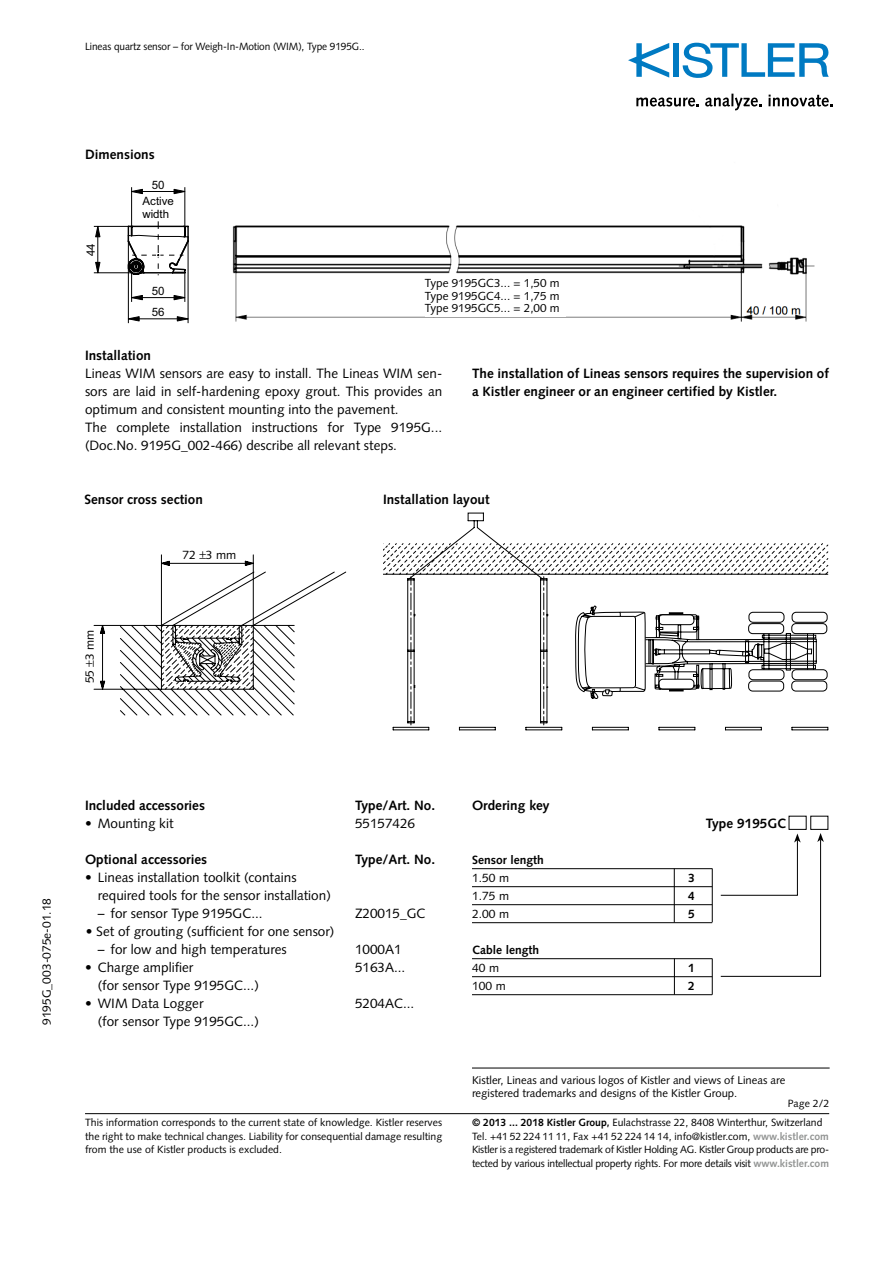
<style>
.page{position:relative;width:893px;height:1263px;background:#fff}
.page>*{position:absolute;margin:0;border:0;box-sizing:border-box;transform-origin:0 0}
.t1{font:13.5px/18px "Syntax LT Std";color:#000}
.t2{font:700 13.5px/18px "Syntax LT Std";color:#000}
.t3{font:12px "Syntax LT Std";color:#000}
.t4{font:700 12px "Syntax LT Std";color:#000}
.t5{font:12px "Syntax";color:#000}
.t6{font:11.7px/12.3px "Syntax LT Std";color:#000;text-align:justify}
.t7{font:11.55px/12.9px "Arial";letter-spacing:.005em;color:#000}
.t8{font:11.25px/13.5px "Syntax LT Std";color:#000}
.t9{font:10.5px/13.5px "Syntax LT Std";letter-spacing:-.01em;color:#000}
.t10{font:10.5px "Syntax LT Std";letter-spacing:-.01em;color:#000;scale:.96 1}
.s1{font-weight:700}
.s2{font-weight:700;color:#929493}
</style>
<div class="page">
<hr style="left:85px;top:1113px;width:744px;height:1px;background:#000">
<div style="left:673px;top:43px;width:6px;height:34px;background:#007ac2"></div>
<svg style="left:683px;top:43px;width:146px;height:35px"></svg>
<svg style="left:628px;top:43px;width:41px;height:35px"></svg>
<svg style="left:636px;top:98px;width:63px;height:9px"></svg>
<svg style="left:705px;top:94px;width:57px;height:16px"></svg>
<svg style="left:768px;top:95px;width:65px;height:12px"></svg>
<hr style="left:94px;top:226px;width:39px;height:1px;background:#000">
<hr style="left:94px;top:272px;width:38px;height:1px;background:#000">
<hr style="left:98px;top:226px;width:1px;height:47px;background:#000">
<hr style="left:132px;top:191px;width:53px;height:1px;background:#000">
<hr style="left:185px;top:187px;width:1px;height:40px;background:#000">
<hr style="left:131px;top:187px;width:1px;height:39px;background:#000">
<hr style="left:128px;top:319px;width:60px;height:1px;background:#000">
<hr style="left:128px;top:235px;width:1px;height:88px;background:#000">
<hr style="left:188px;top:237px;width:1px;height:86px;background:#000">
<hr style="left:131px;top:272px;width:1px;height:30px;background:#000">
<hr style="left:185px;top:272px;width:1px;height:30px;background:#000">
<svg style="left:95px;top:226px;width:5px;height:11px"></svg>
<svg style="left:95px;top:262px;width:5px;height:11px"></svg>
<svg style="left:174px;top:189px;width:11px;height:5px"></svg>
<svg style="left:131px;top:189px;width:12px;height:5px"></svg>
<svg style="left:128px;top:316px;width:12px;height:5px"></svg>
<svg style="left:177px;top:316px;width:11px;height:5px"></svg>
<svg style="left:121px;top:221px;width:68px;height:79px"></svg>
<svg style="left:392px;top:723px;width:436px;height:7px"></svg>
<svg style="left:383px;top:513px;width:446px;height:210px"></svg>
<hr style="left:472px;top:868px;width:240px;height:1px;background:#000">
<hr style="left:472px;top:886px;width:240px;height:1px;background:#000">
<hr style="left:472px;top:904px;width:240px;height:1px;background:#000">
<hr style="left:472px;top:922px;width:240px;height:1px;background:#000">
<hr style="left:472px;top:958px;width:240px;height:1px;background:#000">
<hr style="left:472px;top:976px;width:240px;height:1px;background:#000">
<hr style="left:472px;top:994px;width:240px;height:1px;background:#000">
<div style="left:789px;top:816px;width:17px;height:14px;border:1px solid #000"></div>
<div style="left:810px;top:816px;width:18px;height:14px;border:1px solid #000"></div>
<hr style="left:674px;top:868px;width:1px;height:54px;background:#000">
<hr style="left:712px;top:868px;width:1px;height:54px;background:#000">
<hr style="left:712px;top:958px;width:1px;height:37px;background:#000">
<hr style="left:674px;top:958px;width:1px;height:37px;background:#000">
<svg style="left:720px;top:833px;width:104px;height:144px"></svg>
<hr style="left:472px;top:1068px;width:358px;height:1px;background:#000">
<img style="left:232px;top:225px;width:583px;height:97px">
<div style="left:425px;top:279px;width:140px;height:38px;background:#fff"></div>
<svg style="left:93px;top:554px;width:253px;height:162px"></svg>
<p class="t10" style="left:85px;top:41px;width:293px">Lineas quartz sensor – for Weigh-In-Motion (WIM), Type 9195G..</p>
<p class="t2" style="left:85px;top:145px;width:71px">Dimensions</p>
<p class="t7" style="left:152px;top:179px;width:14px">50</p>
<p class="t7" style="left:85px;top:256px;width:14px;rotate:-90deg">44</p>
<p class="t7" style="left:142px;top:195px;width:33px">Active width</p>
<p class="t6" style="left:425px;top:277px;width:136px">Type 9195GC3... = 1,50 m Type 9195GC4... = 1,75 m Type 9195GC5... = 2,00 m</p>
<p class="t7" style="left:152px;top:285px;width:14px">50</p>
<p class="t7" style="left:430px;top:280px;width:130px;text-align:justify">Type 9195G.3.. = 1,50 m Type 9195G.4.. = 1,75 m Type 9195G.5.. = 2,00 m</p>
<p class="t7" style="left:152px;top:306px;width:14px">56</p>
<p class="t2" style="left:85px;top:346px;width:68px">Installation</p>
<p class="t1" style="left:85px;top:364px;width:359px">Lineas WIM sensors are easy to install. The Lineas WIM sen&shy;sors are laid in self-hardening epoxy grout. This provides an optimum and consistent mounting into the pavement.<br>The complete installation instructions for Type 9195G... (Doc.No. 9195G_002-466) describe all relevant steps.</p>
<p class="t2" style="left:472px;top:364px;width:358px">The installation of Lineas sensors requires the supervision of a Kistler engineer or an engineer certified by Kistler.</p>
<p class="t2" style="left:84px;top:490px;width:120px">Sensor cross section</p>
<p class="t5" style="left:82px;top:683px;width:55px;rotate:-90deg">55 3 mm</p>
<p class="t5" style="left:183px;top:547px;width:55px">72 3 mm</p>
<p class="t2" style="left:383px;top:490px;width:108px">Installation layout</p>
<p class="t3" style="left:39px;top:1025px;width:128px;rotate:-90deg">9195G_003-075e-01.18</p>
<p class="t2" style="left:85px;top:796px;width:121px">Included accessories</p>
<p class="t2" style="left:355px;top:796px;width:82px">Type/Art. No.</p>
<p class="t1" style="left:85px;top:814px;width:90px">• Mounting kit</p>
<p class="t1" style="left:355px;top:814px;width:62px">55157426</p>
<p class="t2" style="left:85px;top:850px;width:124px">Optional accessories</p>
<p class="t2" style="left:355px;top:850px;width:82px">Type/Art. No.</p>
<p class="t1" style="left:98px;top:868px;width:235px;text-indent:-13px">• Lineas installation toolkit (contains required tools for the sensor installation)</p>
<p class="t1" style="left:98px;top:904px;width:166px">– for sensor Type 9195GC...</p>
<p class="t1" style="left:355px;top:904px;width:72px">Z20015_GC</p>
<p class="t1" style="left:86px;top:922px;width:250px">• Set of grouting (sufficient for one sensor)</p>
<p class="t1" style="left:98px;top:940px;width:190px">– for low and high temperatures</p>
<p class="t1" style="left:355px;top:940px;width:48px">1000A1</p>
<p class="t1" style="left:85px;top:958px;width:110px">• Charge amplifier</p>
<p class="t1" style="left:355px;top:958px;width:52px">5163A...</p>
<p class="t1" style="left:98px;top:976px;width:163px">(for sensor Type 9195GC...)</p>
<p class="t1" style="left:85px;top:994px;width:120px">• WIM Data Logger</p>
<p class="t1" style="left:355px;top:994px;width:61px">5204AC...</p>
<p class="t1" style="left:98px;top:1012px;width:163px">(for sensor Type 9195GC...)</p>
<p class="t9" style="left:85px;top:1116px;width:359px;text-align:justify">This information corresponds to the current state of knowledge. Kistler reserves the right to make technical changes. Liability for consequential damage resulting from the use of Kistler products is excluded.</p>
<p class="t2" style="left:472px;top:796px;width:79px">Ordering key</p>
<p class="t4" style="left:472px;top:853px;width:73px">Sensor length</p>
<p class="t3" style="left:472px;top:871px;width:39px">1.50 m</p>
<p class="t4" style="left:688px;top:871px;width:8px">3</p>
<p class="t3" style="left:472px;top:889px;width:39px">1.75 m</p>
<p class="t4" style="left:688px;top:889px;width:8px">4</p>
<p class="t3" style="left:472px;top:907px;width:39px">2.00 m</p>
<p class="t4" style="left:688px;top:907px;width:8px">5</p>
<p class="t4" style="left:472px;top:943px;width:69px">Cable length</p>
<p class="t3" style="left:472px;top:961px;width:29px">40 m</p>
<p class="t4" style="left:688px;top:961px;width:8px">1</p>
<p class="t3" style="left:472px;top:979px;width:35px">100 m</p>
<p class="t4" style="left:688px;top:979px;width:8px">2</p>
<p class="t2" style="left:706px;top:814px;width:82px">Type 9195GC</p>
<p class="t8" style="left:472px;top:1073px;width:315px">Kistler, Lineas and various logos of Kistler and views of Lineas are registered trademarks and designs of the Kistler Group.</p>
<p class="t9" style="left:788px;top:1097px;width:43px">Page 2/2</p>
<p class="t9" style="left:472px;top:1116px;width:359px"><span class="s1">© 2013 ... 2018 Kistler Group,</span> Eulachstrasse 22, 8408 Winterthur, Switzerland Tel. +41 52 224 11 11, Fax +41 52 224 14 14, info@kistler.com, <span class="s2">www.kistler.com </span>Kistler is a registered trademark of Kistler Holding AG. Kistler Group products are pro&shy;tected by various intellectual property rights. For more details visit <span class="s2">www.kistler.com</span></p>
</div>
